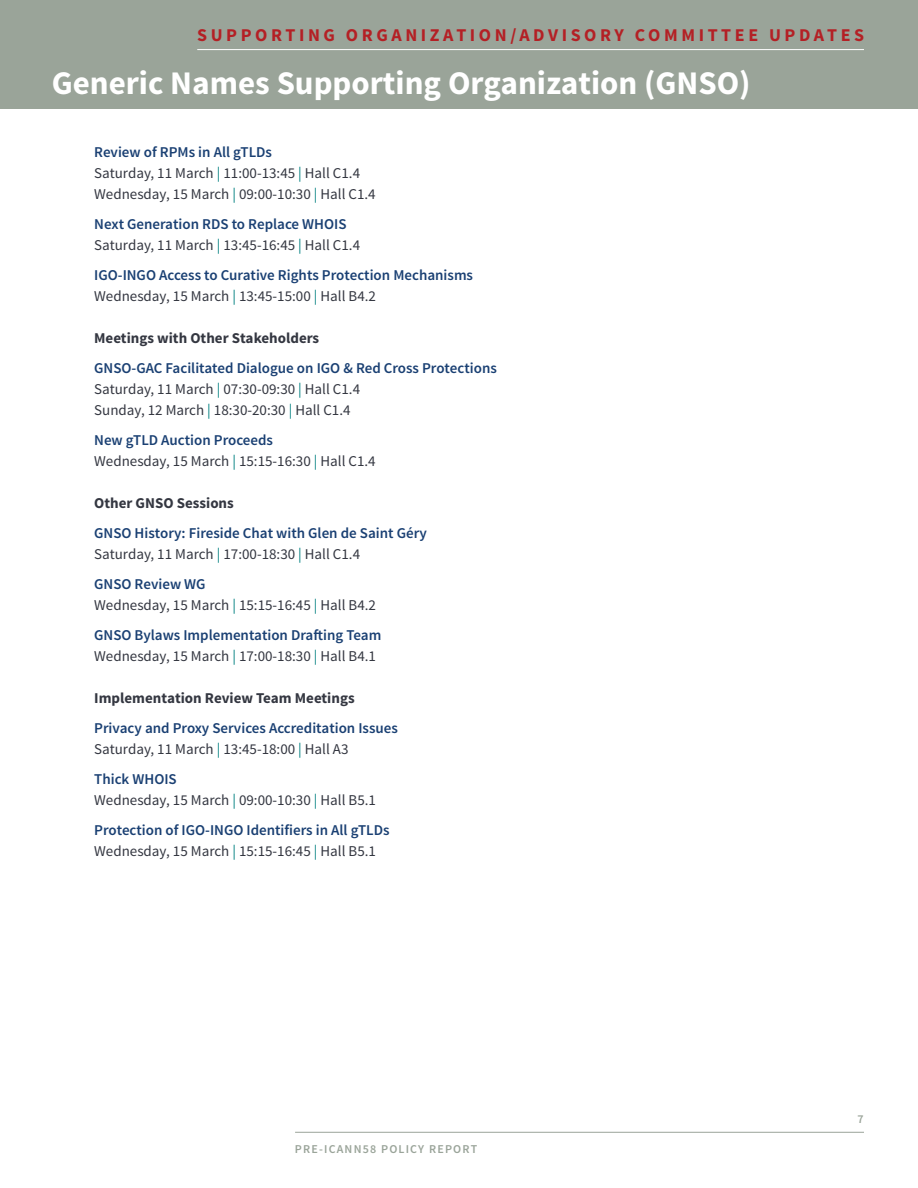
<style>
.page{position:relative;width:918px;height:1188px;background:#fff}
.page>*{position:absolute;margin:0;border:0;box-sizing:border-box;transform-origin:0 0}
.t1{font:700 33px "Source Sans Pro";color:#fff}
.t2{font:700 18px "Source Sans Pro";letter-spacing:.2em;color:#b42025}
.t3{font:15px/21px "Source Sans Pro";color:#343741}
.t4{font:600 15px/21px "Source Sans Pro";color:#1a4073}
.t5{font:700 15px "Source Sans Pro";color:#343741}
.t6{font:600 12px "Source Sans Pro";letter-spacing:.1em;color:#9aa499}
.s1{font-weight:600;color:#1a4073}
.s2{color:#038181}
.s3{font-weight:400;color:#343741}
.s4{font-weight:400;color:#038181}
</style>
<div class="page">
<div style="left:0;top:0;width:918px;height:108px;background:#9aa499"></div>
<hr style="left:197px;top:49px;width:667px;height:1px;background:#fff">
<hr style="left:295px;top:1132px;width:569px;height:1px;background:#9aa499">
<p class="t2" style="left:197px;top:23px;width:668px">SUPPORTING ORGANIZATION/ADVISORY COMMITTEE UPDATES</p>
<h1 class="t1" style="left:52px;top:62px;width:700px">Generic Names Supporting Organization (GNSO)</h1>
<p class="t3" style="left:94px;top:142px;width:283px"><span class="s1">Review of RPMs in All gTLDs<br></span>Saturday, 11 March <span class="s2">|</span> 11:00-13:45 <span class="s2">|</span> Hall C1.4<br>Wednesday, 15 March <span class="s2">|</span> 09:00-10:30 <span class="s2">|</span> Hall C1.4</p>
<p class="t3" style="left:94px;top:214px;width:267px"><span class="s1">Next Generation RDS to Replace WHOIS<br></span>Saturday, 11 March <span class="s2">|</span> 13:45-16:45 <span class="s2">|</span> Hall C1.4</p>
<p class="t4" style="left:94px;top:265px;width:380px">IGO-INGO Access to Curative Rights Protection Mechanisms<br><span class="s3">Wednesday, 15 March</span> <span class="s4">|</span> <span class="s3">13:45-15:00</span> <span class="s4">|</span> <span class="s3">Hall B4.2</span></p>
<p class="t5" style="left:94px;top:328px;width:227px">Meetings with Other Stakeholders</p>
<p class="t3" style="left:94px;top:358px;width:404px"><span class="s1">GNSO-GAC Facilitated Dialogue on IGO &amp; Red Cross Protections<br></span>Saturday, 11 March <span class="s2">|</span> 07:30-09:30 <span class="s2">|</span> Hall C1.4<br>Sunday, 12 March <span class="s2">|</span> 18:30-20:30 <span class="s2">|</span> Hall C1.4</p>
<p class="t3" style="left:94px;top:430px;width:283px"><span class="s1">New gTLD Auction Proceeds<br></span>Wednesday, 15 March <span class="s2">|</span> 15:15-16:30 <span class="s2">|</span> Hall C1.4</p>
<p class="t5" style="left:94px;top:493px;width:141px">Other GNSO Sessions</p>
<p class="t4" style="left:94px;top:523px;width:334px">GNSO History: Fireside Chat with Glen de Saint Géry<br><span class="s3">Saturday, 11 March</span> <span class="s4">|</span> <span class="s3">17:00-18:30</span> <span class="s4">|</span> <span class="s3">Hall C1.4</span></p>
<p class="t3" style="left:94px;top:574px;width:283px"><span class="s1">GNSO Review WG<br></span>Wednesday, 15 March <span class="s2">|</span> 15:15-16:45 <span class="s2">|</span> Hall B4.2</p>
<p class="t4" style="left:94px;top:625px;width:289px">GNSO Bylaws Implementation Drafting Team<br><span class="s3">Wednesday, 15 March</span> <span class="s4">|</span> <span class="s3">17:00-18:30</span> <span class="s4">|</span> <span class="s3">Hall B4.1</span></p>
<p class="t5" style="left:94px;top:688px;width:262px">Implementation Review Team Meetings</p>
<p class="t4" style="left:94px;top:718px;width:305px">Privacy and Proxy Services Accreditation Issues<br><span class="s3">Saturday, 11 March</span> <span class="s4">|</span> <span class="s3">13:45-18:00</span> <span class="s4">|</span> <span class="s3">Hall A3</span></p>
<p class="t3" style="left:94px;top:769px;width:283px"><span class="s1">Thick WHOIS<br></span>Wednesday, 15 March <span class="s2">|</span> 09:00-10:30 <span class="s2">|</span> Hall B5.1</p>
<p class="t4" style="left:94px;top:820px;width:297px">Protection of IGO-INGO Identifiers in All gTLDs<br><span class="s3">Wednesday, 15 March</span> <span class="s4">|</span> <span class="s3">15:15-16:45</span> <span class="s4">|</span> <span class="s3">Hall B5.1</span></p>
<p class="t6" style="left:295px;top:1142px;width:184px">PRE-ICANN58 POLICY REPORT</p>
<p class="t6" style="left:858px;top:1112px;width:8px">7</p>
</div>
